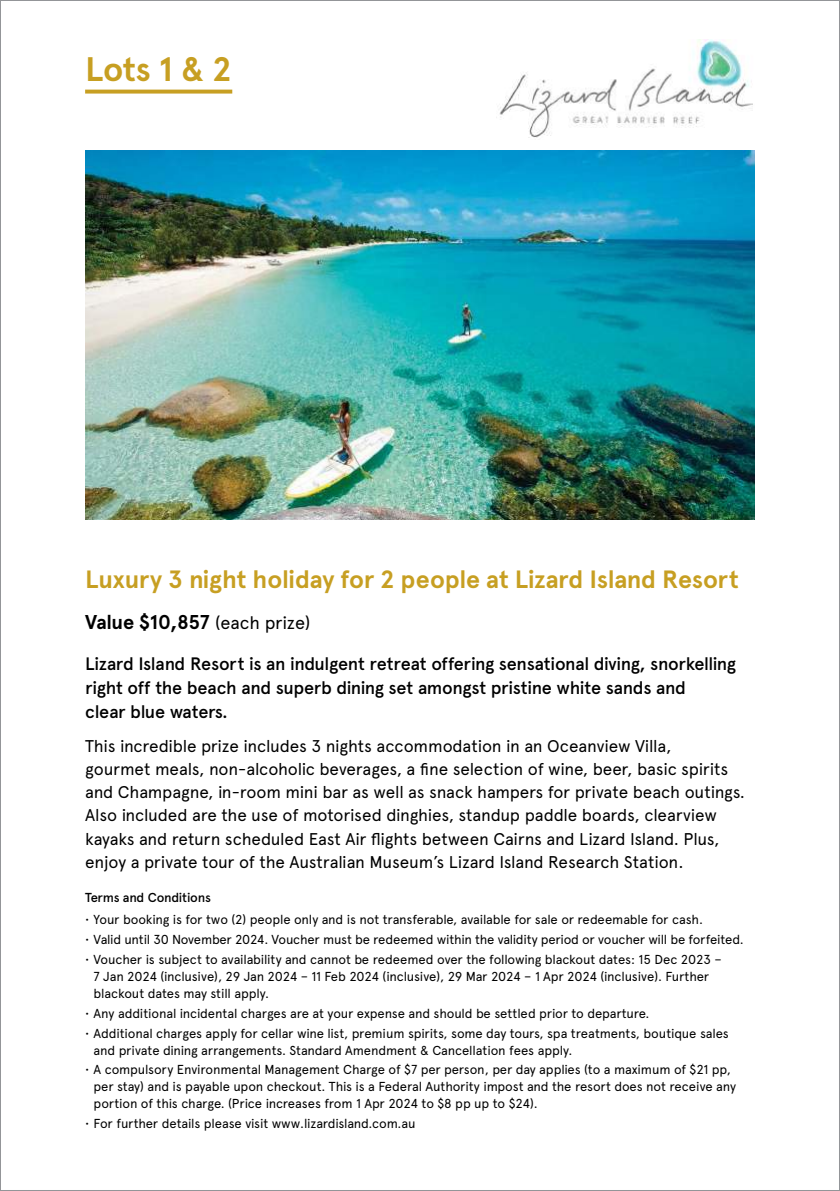
<style>
.page{position:relative;width:840px;height:1191px;background:#fff}
.page>*{position:absolute;margin:0;border:0;box-sizing:border-box;transform-origin:0 0}
.t1{font:700 34px "Apercu Pro";color:#c79f22}
.t2{font:700 25px "Apercu Pro";letter-spacing:-.01em;color:#c79f22}
.t3{font:700 20px "Apercu Pro";letter-spacing:-.015em;color:#000}
.t4{font:500 18px/24px "Apercu Pro";letter-spacing:-.02em;color:#000}
.t5{font:17px/23px "Apercu Pro";letter-spacing:-.015em;color:#000}
.t6{font:13px/17px "Apercu Pro";letter-spacing:-.015em;color:#000}
.t7{font:500 13px "Apercu Pro";letter-spacing:-.025em;color:#000}
.s1{font-weight:400;font-size:18px}
</style>
<div class="page">
<img style="left:0;top:0;width:1px;height:1191px">
<svg style="left:85px;top:90px;width:147px;height:4px"></svg>
<img style="left:496px;top:40px;width:257px;height:98px">
<img style="left:85px;top:151px;width:669px;height:368px">
<h1 class="t1" style="left:85px;top:43px;width:148px">Lots 1 &amp; 2</h1>
<h2 class="t2" style="left:85px;top:560px;width:655px">Luxury 3 night holiday for 2 people at Lizard Island Resort</h2>
<h3 class="t3" style="left:85px;top:607px;width:226px">Value $10,857 <span class="s1">(each prize)</span></h3>
<h3 class="t4" style="left:85px;top:650px;width:652px">Lizard Island Resort is an indulgent retreat offering sensational diving, snorkelling right off the beach and superb dining set amongst pristine white sands and<br>clear blue waters.</h3>
<p class="t5" style="left:85px;top:733px;width:661px">This incredible prize includes 3 nights accommodation in an Oceanview Villa,<br>gourmet meals, non-alcoholic beverages, a fine selection of wine, beer, basic spirits and Champagne, in-room mini bar as well as snack hampers for private beach outings.<br>Also included are the use of motorised dinghies, standup paddle boards, clearview kayaks and return scheduled East Air flights between Cairns and Lizard Island. Plus, enjoy a private tour of the Australian Museum’s Lizard Island Research Station.</p>
<p class="t7" style="left:85px;top:887px;width:127px">Terms and Conditions</p>
<p class="t6" style="left:85px;top:910px;width:619px">• Your booking is for two (2) people only and is not transferable, available for sale or redeemable for cash.</p>
<p class="t6" style="left:85px;top:930px;width:659px">• Valid until 30 November 2024. Voucher must be redeemed within the validity period or voucher will be forfeited.</p>
<p class="t6" style="left:94px;top:949px;width:629px;text-indent:-9px">• Voucher is subject to availability and cannot be redeemed over the following blackout dates: 15 Dec 2023 –<br>7 Jan 2024 (inclusive), 29 Jan 2024 – 11 Feb 2024 (inclusive), 29 Mar 2024 – 1 Apr 2024 (inclusive). Further blackout dates may still apply.</p>
<p class="t6" style="left:85px;top:1003px;width:565px">• Any additional incidental charges are at your expense and should be settled prior to departure.</p>
<p class="t6" style="left:94px;top:1023px;width:636px;text-indent:-9px">• Additional charges apply for cellar wine list, premium spirits, some day tours, spa treatments, boutique sales and private dining arrangements. Standard Amendment &amp; Cancellation fees apply.</p>
<p class="t6" style="left:94px;top:1060px;width:643px;text-indent:-9px">• A compulsory Environmental Management Charge of $7 per person, per day applies (to a maximum of $21 pp, per stay) and is payable upon checkout. This is a Federal Authority impost and the resort does not receive any portion of this charge. (Price increases from 1 Apr 2024 to $8 pp up to $24).</p>
<p class="t6" style="left:85px;top:1114px;width:332px">• For further details please visit www.lizardisland.com.au</p>
</div>
